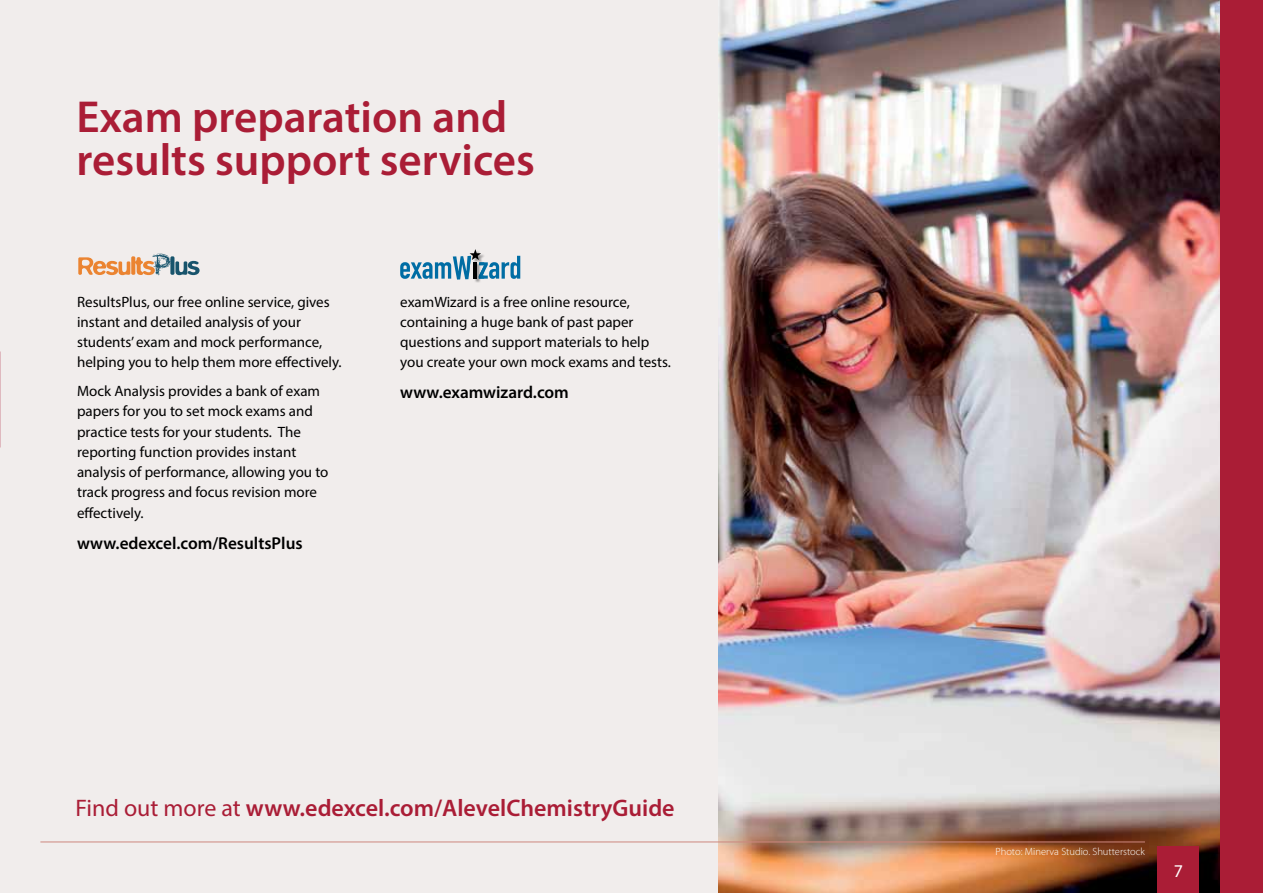
<style>
.page{position:relative;width:1263px;height:893px;background:#f1edec}
.page>*{position:absolute;margin:0;border:0;box-sizing:border-box;transform-origin:0 0}
.t1{font:600 45px/43.2px "Myriad Pro";color:#aa1d36}
.t2{font:600 24px "Myriad Pro";color:#aa1d36}
.t3{font:18px "Myriad Pro";color:#fff}
.t4{font:600 17.25px "Myriad Pro";color:#000}
.t5{font:15px/20.2px "Myriad Pro";color:#000}
.t6{font:300 10.5px "Myriad Pro";color:#fff}
.s1{font-weight:400}
</style>
<div class="page">
<img style="left:719px;top:0;width:501px;height:893px">
<div style="left:1220px;top:0;width:43px;height:893px;background:#aa1d36"></div>
<div style="left:1158px;top:846px;width:41px;height:47px;background:#aa1d36"></div>
<hr style="left:40px;top:842px;width:1105px;height:1px;background:#cd877f">
<svg style="left:78px;top:254px;width:122px;height:22px"></svg>
<div style="left:474px;top:262px;width:7px;height:21px;background:#000;opacity:.35"></div>
<svg style="left:400px;top:249px;width:120px;height:31px"></svg>
<h1 class="t1" style="left:77px;top:94px;width:460px">Exam preparation and results support services</h1>
<p class="t5" style="left:77px;top:291px;width:266px">ResultsPlus, our free online service, gives instant and detailed analysis of your students’ exam and mock performance, helping you to help them more effectively.</p>
<p class="t5" style="left:77px;top:381px;width:253px">Mock Analysis provides a bank of exam papers for you to set mock exams and practice tests for your students. The reporting function provides instant analysis of performance, allowing you to track progress and focus revision more effectively.</p>
<p class="t4" style="left:77px;top:532px;width:227px">www.edexcel.com/ResultsPlus</p>
<p class="t5" style="left:400px;top:291px;width:272px">examWizard is a free online resource, containing a huge bank of past paper questions and support materials to help you create your own mock exams and tests.</p>
<p class="t4" style="left:400px;top:382px;width:170px">www.examwizard.com</p>
<h2 class="t2" style="left:75px;top:793px;width:601px"><span class="s1">Find out more at</span> www.edexcel.com/AlevelChemistryGuide</h2>
<p class="t6" style="left:995px;top:845px;width:151px">Photo: Minerva Studio. Shutterstock</p>
<p class="t3" style="left:1174px;top:860px;width:11px">7</p>
</div>
